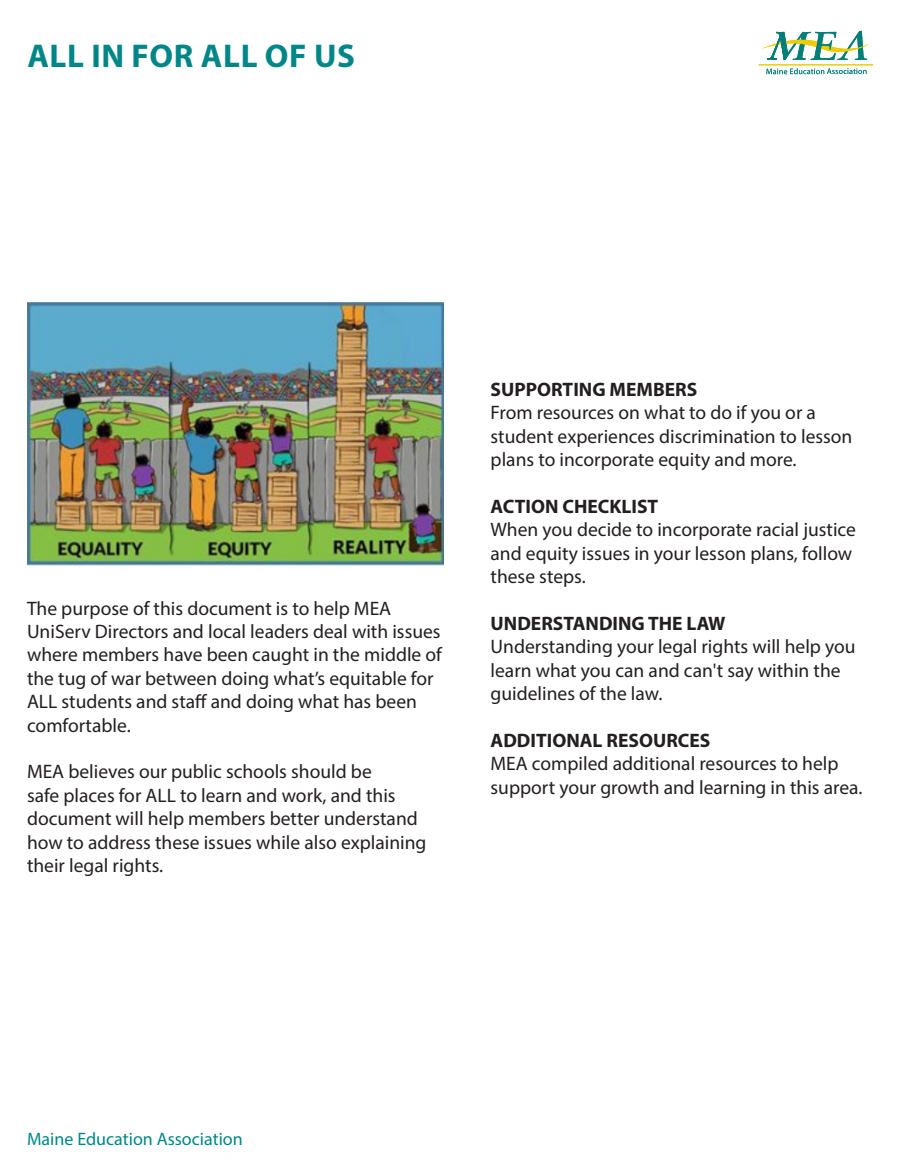
<style>
.page{position:relative;width:905px;height:1175px;background:#fff}
.page>*{position:absolute;margin:0;border:0;box-sizing:border-box;transform-origin:0 0}
.t1{font:700 33px "Myriad Pro";letter-spacing:.02em;color:#008687}
.t2{font:19.5px/23.4px "Myriad Pro";color:#231f20}
.t3{font:700 19.5px "Myriad Pro";color:#231f20}
.t4{font:18px "Myriad Pro";color:#008687}
.s1{font-weight:700}
</style>
<div class="page">
<hr style="left:758px;top:64px;width:115px;height:1px;background:#f0cb02">
<svg style="left:762px;top:31px;width:107px;height:29px"></svg>
<svg style="left:766px;top:68px;width:100px;height:6px"></svg>
<img style="left:27px;top:303px;width:416px;height:263px">
<p class="t1" style="left:27px;top:34px;width:329px">ALL IN FOR ALL OF US</p>
<p class="t2" style="left:27px;top:596px;width:416px">The purpose of this document is to help MEA UniServ Directors and local leaders deal with issues where members have been caught in the middle of the tug of war between doing what’s equitable for ALL students and staff and doing what has been comfortable.</p>
<p class="t2" style="left:27px;top:760px;width:401px">MEA believes our public schools should be<br>safe places for ALL to learn and work, and this document will help members better understand how to address these issues while also explaining their legal rights.</p>
<p class="t3" style="left:490px;top:376px;width:208px">SUPPORTING MEMBERS</p>
<p class="t2" style="left:490px;top:401px;width:363px">From resources on what to do if you or a student experiences discrimination to lesson plans to incorporate equity and more.</p>
<p class="t2" style="left:490px;top:494px;width:367px"><span class="s1">ACTION CHECKLIST<br></span>When you decide to incorporate racial justice and equity issues in your lesson plans, follow these steps.</p>
<p class="t3" style="left:490px;top:610px;width:236px">UNDERSTANDING THE LAW</p>
<p class="t2" style="left:490px;top:635px;width:366px">Understanding your legal rights will help you learn what you can and can't say within the guidelines of the law.</p>
<p class="t2" style="left:490px;top:728px;width:373px"><span class="s1">ADDITIONAL RESOURCES<br></span>MEA compiled additional resources to help support your growth and learning in this area.</p>
<p class="t4" style="left:27px;top:1127px;width:217px">Maine Education Association</p>
</div>
